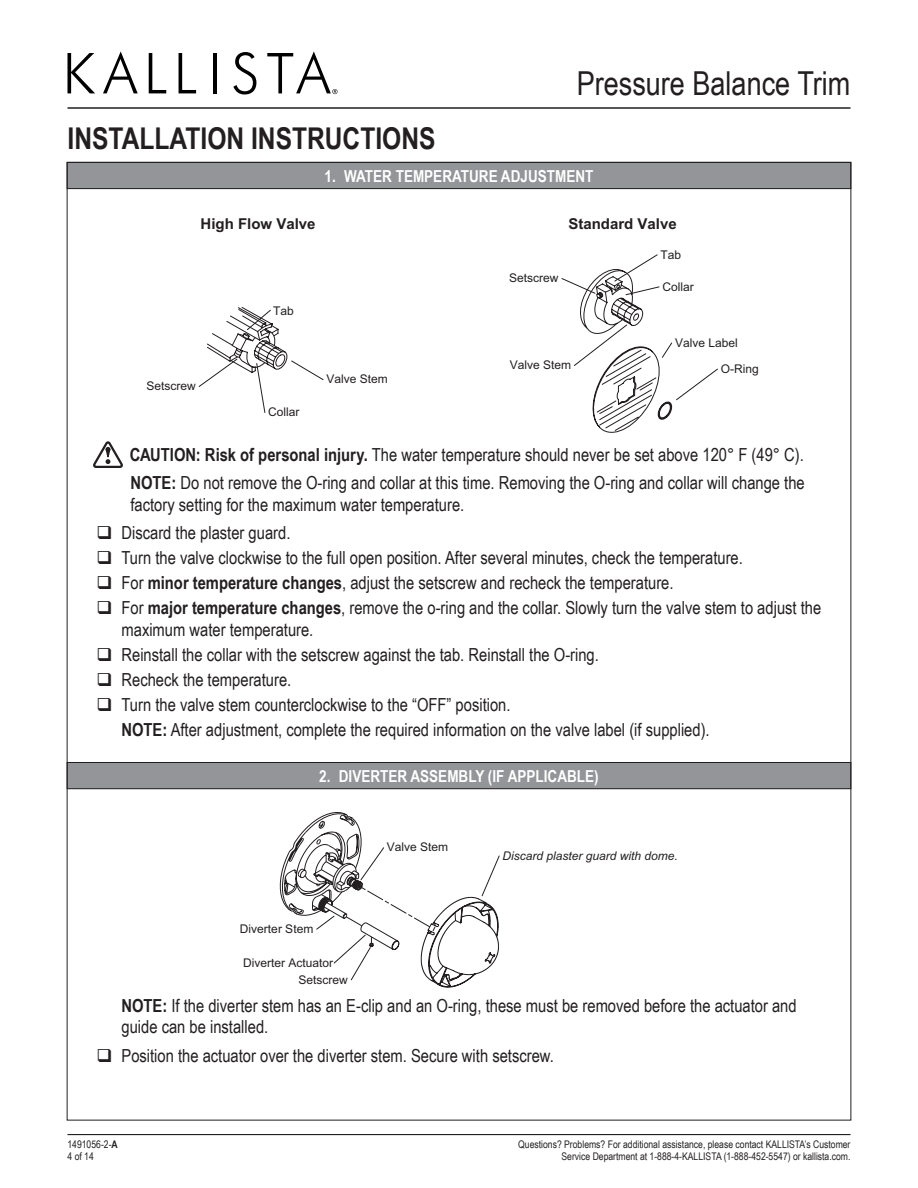
<style>
.page{position:relative;width:918px;height:1188px;background:#fff}
.page>*{position:absolute;margin:0;border:0;box-sizing:border-box;transform-origin:0 0}
.t1{font:33px "Arial Narrow";color:#231f20}
.t2{font:700 30px "Arial Narrow";color:#231f20}
.Body{font:18px/21.6px "Arial Narrow";color:#231f20}
.t3{font:700 16.5px "Arial Narrow";color:#fff}
.graphic{font:700 15px "Arial";color:#231f20}
.graphic-2{font:12px "Arial";color:#231f20}
.graphic-3{font:italic 12px "Arial";color:#231f20}
.t4{font:10.5px/12.6px "Arial Narrow";color:#231f20}
.s1{font-weight:700}
</style>
<div class="page">
<svg style="left:68px;top:53px;width:27px;height:40px"></svg>
<svg style="left:103px;top:51px;width:35px;height:42px"></svg>
<svg style="left:149px;top:53px;width:17px;height:40px"></svg>
<svg style="left:179px;top:53px;width:17px;height:40px"></svg>
<hr style="left:213px;top:53px;width:4px;height:40px;background:#000">
<svg style="left:233px;top:52px;width:23px;height:42px"></svg>
<svg style="left:267px;top:51px;width:70px;height:43px"></svg>
<hr style="left:68px;top:107px;width:782px;height:2px;background:#231f20">
<hr style="left:68px;top:1134px;width:782px;height:1px;background:#231f20">
<div style="left:67px;top:162px;width:784px;height:27px;background:#939598"></div>
<div style="left:67px;top:162px;width:784px;height:27px;border:1px solid #231f20"></div>
<svg style="left:199px;top:307px;width:125px;height:106px"></svg>
<svg style="left:561px;top:254px;width:157px;height:179px"></svg>
<div style="left:67px;top:762px;width:784px;height:27px;background:#939598"></div>
<div style="left:67px;top:762px;width:784px;height:27px;border:1px solid #231f20"></div>
<svg style="left:280px;top:812px;width:220px;height:176px"></svg>
<svg style="left:94px;top:441px;width:29px;height:27px"></svg>
<h2 class="t2" style="left:68px;top:115px;width:370px">INSTALLATION INSTRUCTIONS</h2>
<h1 class="t1" style="left:577px;top:59px;width:275px">Pressure Balance Trim</h1>
<p class="t3" style="left:325px;top:164px;width:270px">1. WATER TEMPERATURE ADJUSTMENT</p>
<p class="graphic" style="left:201px;top:213px;width:117px">High Flow Valve</p>
<p class="graphic" style="left:568px;top:213px;width:110px">Standard Valve</p>
<p class="graphic-2" style="left:146px;top:378px;width:51px">Setscrew</p>
<p class="graphic-2" style="left:273px;top:302px;width:22px">Tab</p>
<p class="graphic-2" style="left:268px;top:404px;width:33px">Collar</p>
<p class="graphic-2" style="left:326px;top:371px;width:63px">Valve Stem</p>
<p class="graphic-2" style="left:509px;top:270px;width:51px">Setscrew</p>
<p class="graphic-2" style="left:510px;top:357px;width:63px">Valve Stem</p>
<p class="graphic-2" style="left:661px;top:246px;width:22px">Tab</p>
<p class="graphic-2" style="left:662px;top:278px;width:33px">Collar</p>
<p class="graphic-2" style="left:675px;top:334px;width:64px">Valve Label</p>
<p class="graphic-2" style="left:721px;top:360px;width:40px">O-Ring</p>
<p class="Body" style="left:130px;top:443px;width:676px"><span class="s1">CAUTION: Risk of personal injury.</span> The water temperature should never be set above 120° F (49° C).</p>
<p class="Body" style="left:130px;top:472px;width:676px"><span class="s1">NOTE:</span> Do not remove the O-ring and collar at this time. Removing the O-ring and collar will change the factory setting for the maximum water temperature.</p>
<p class="Body" style="left:122px;top:521px;width:171px">Discard the plaster guard.</p>
<p class="Body" style="left:122px;top:546px;width:623px">Turn the valve clockwise to the full open position. After several minutes, check the temperature.</p>
<p class="Body" style="left:122px;top:571px;width:554px">For <span class="s1">minor temperature changes</span>, adjust the setscrew and recheck the temperature.</p>
<p class="Body" style="left:122px;top:596px;width:701px">For <span class="s1">major temperature changes</span>, remove the o-ring and the collar. Slowly turn the valve stem to adjust the maximum water temperature.</p>
<p class="Body" style="left:122px;top:643px;width:479px">Reinstall the collar with the setscrew against the tab. Reinstall the O-ring.</p>
<p class="Body" style="left:122px;top:668px;width:171px">Recheck the temperature.</p>
<p class="Body" style="left:122px;top:693px;width:391px">Turn the valve stem counterclockwise to the “OFF” position.</p>
<p class="Body" style="left:122px;top:718px;width:590px"><span class="s1">NOTE:</span> After adjustment, complete the required information on the valve label (if supplied).</p>
<p class="t3" style="left:319px;top:763px;width:281px">2. DIVERTER ASSEMBLY (IF APPLICABLE)</p>
<p class="graphic-2" style="left:240px;top:920px;width:75px">Diverter Stem</p>
<p class="graphic-2" style="left:243px;top:954px;width:92px">Diverter Actuator</p>
<p class="graphic-2" style="left:299px;top:971px;width:51px">Setscrew</p>
<p class="graphic-2" style="left:387px;top:839px;width:63px">Valve Stem</p>
<p class="graphic-3" style="left:502px;top:848px;width:177px">Discard plaster guard with dome.</p>
<p class="Body" style="left:122px;top:994px;width:677px"><span class="s1">NOTE:</span> If the diverter stem has an E-clip and an O-ring, these must be removed before the actuator and guide can be installed.</p>
<p class="Body" style="left:122px;top:1044px;width:434px">Position the actuator over the diverter stem. Secure with setscrew.</p>
<p class="t4" style="left:68px;top:1137px;width:52px">1491056-2-<span class="s1">A<br></span>4 of 14</p>
<p class="t4" style="left:518px;top:1137px;width:334px;text-align:right">Questions? Problems? For additional assistance, please contact KALLISTA’s Customer<br>Service Department at 1-888-4-KALLISTA (1-888-452-5547) or kallista.com.</p>
</div>
